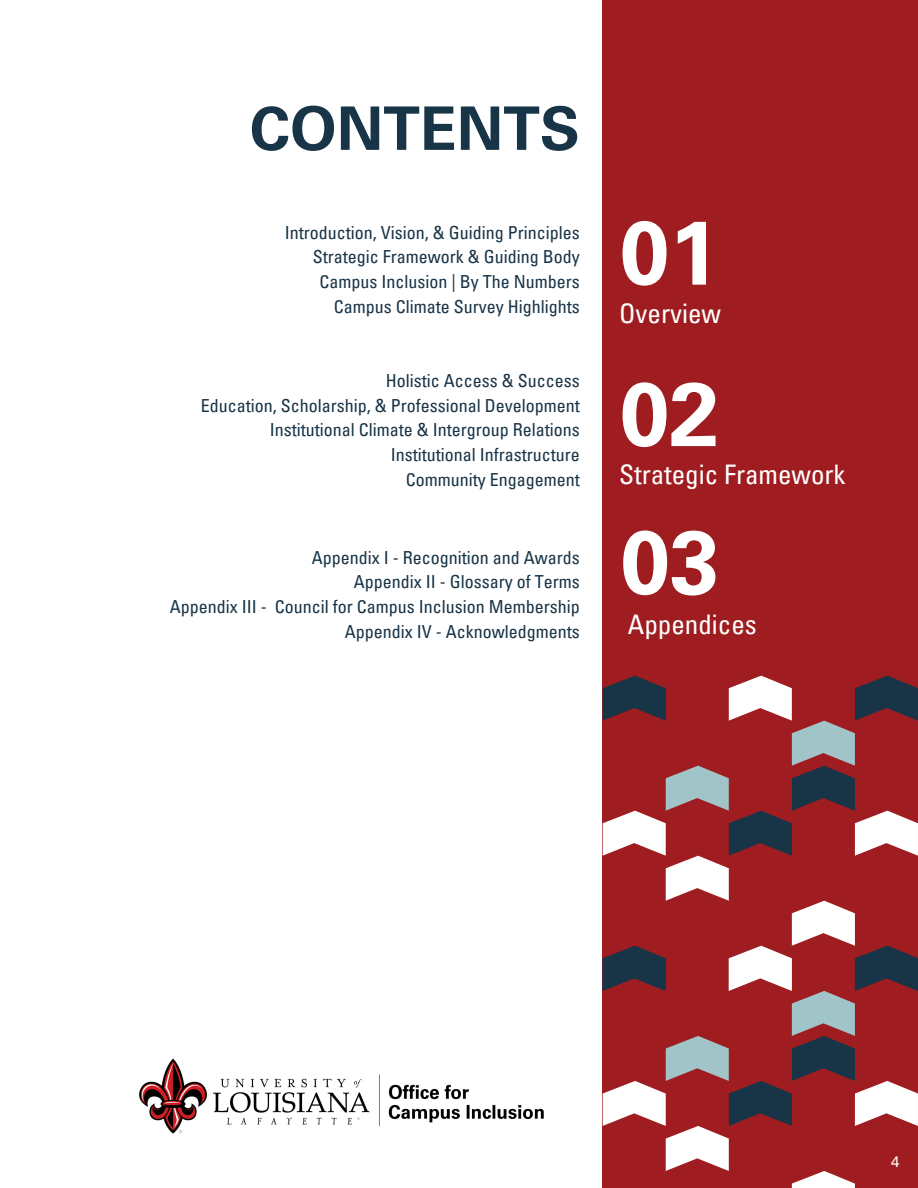
<style>
.page{position:relative;width:918px;height:1188px;background:#fff}
.page>*{position:absolute;margin:0;border:0;box-sizing:border-box;transform-origin:0 0}
.t1{font:700 90px "Univers LT Pro 65";color:#fff}
.t2{font:700 60px "Univers LT Pro 65";color:#183447}
.t3{font:condensed 27px "Univers LT Pro";color:#fff}
.t4{font:condensed 18px "Univers LT Pro";color:#183447}
.t5{font:15px "Univers LT Pro 55 Roman";color:#fff}
</style>
<div class="page">
<div style="left:603px;top:0;width:315px;height:1188px;background:#9f1d20"></div>
<img style="left:139px;top:1058px;width:405px;height:76px">
<svg style="left:603px;top:676px;width:315px;height:512px"></svg>
<h1 class="t2" style="left:250px;top:106px;width:332px">CONTENTS</h1>
<p class="t4" style="left:285px;top:226px;width:296px">Introduction, Vision, &amp; Guiding Principles</p>
<p class="t4" style="left:313px;top:250px;width:268px">Strategic Framework &amp; Guiding Body</p>
<p class="t4" style="left:319px;top:275px;width:262px">Campus Inclusion | By The Numbers</p>
<p class="t4" style="left:334px;top:300px;width:247px">Campus Climate Survey Highlights</p>
<p class="t4" style="left:386px;top:374px;width:195px">Holistic Access &amp; Success</p>
<p class="t4" style="left:201px;top:399px;width:380px">Education, Scholarship, &amp; Professional Development</p>
<p class="t4" style="left:270px;top:423px;width:311px">Institutional Climate &amp; Intergroup Relations</p>
<p class="t4" style="left:391px;top:448px;width:190px">Institutional Infrastructure</p>
<p class="t4" style="left:406px;top:473px;width:175px">Community Engagement</p>
<h2 class="t4" style="left:312px;top:550px;width:269px">Appendix I - Recognition and Awards</h2>
<p class="t4" style="left:354px;top:575px;width:227px">Appendix II - Glossary of Terms</p>
<h2 class="t4" style="left:170px;top:600px;width:411px">Appendix III - Council for Campus Inclusion Membership</h2>
<p class="t4" style="left:345px;top:625px;width:236px">Appendix IV - Acknowledgments</p>
<p class="t1" style="left:619px;top:219px;width:102px">01</p>
<p class="t3" style="left:619px;top:303px;width:103px">Overview</p>
<p class="t1" style="left:619px;top:381px;width:102px">02</p>
<p class="t3" style="left:619px;top:465px;width:228px">Strategic Framework</p>
<p class="t1" style="left:620px;top:529px;width:102px">03</p>
<p class="t3" style="left:628px;top:615px;width:130px">Appendices</p>
<p class="t5" style="left:891px;top:1156px;width:10px">4</p>
</div>
